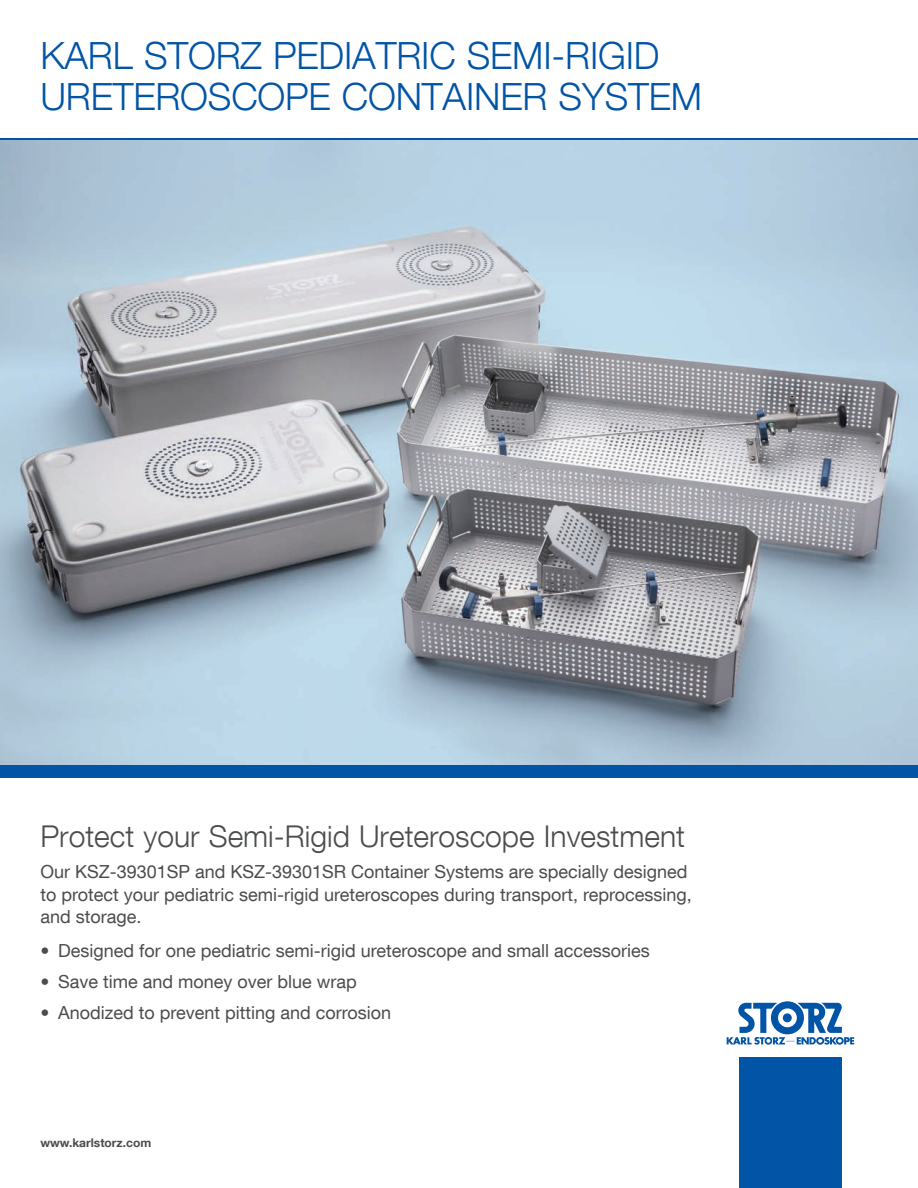
<style>
.page{position:relative;width:918px;height:1188px;background:#fff}
.page>*{position:absolute;margin:0;border:0;box-sizing:border-box;transform-origin:0 0}
.t1{font:300 37.5px/40.5px "KS Helvetica Neue";letter-spacing:-.005em;color:#0154a6}
.t2{font:300 30px "KS Helvetica Neue";color:#4b4c4d}
.t3{font:18px/22.5px "KS Helvetica Neue";color:#4b4c4d}
.t4{font:700 12px "KS Helvetica Neue";color:#4b4c4d}
</style>
<div class="page">
<img style="left:0;top:140px;width:918px;height:625px">
<div style="left:0;top:765px;width:918px;height:13px;background:#0154a6"></div>
<hr style="left:0;top:138px;width:918px;height:2px;background:#0154a6">
<div style="left:739px;top:1057px;width:102px;height:131px;background:#0154a6"></div>
<svg style="left:727px;top:1001px;width:127px;height:44px"></svg>
<h1 class="t1" style="left:40px;top:35px;width:663px">KARL STORZ PEDIATRIC SEMI-RIGID<br>URETEROSCOPE CONTAINER SYSTEM</h1>
<h2 class="t2" style="left:40px;top:818px;width:646px">Protect your Semi-Rigid Ureteroscope Investment</h2>
<p class="t3" style="left:40px;top:860px;width:653px">Our KSZ-39301SP and KSZ-39301SR Container Systems are specially designed to protect your pediatric semi-rigid ureteroscopes during transport, reprocessing, and storage.</p>
<p class="t3" style="left:40px;top:939px;width:611px">• Designed for one pediatric semi-rigid ureteroscope and small accessories</p>
<p class="t3" style="left:40px;top:970px;width:318px">• Save time and money over blue wrap</p>
<p class="t3" style="left:40px;top:1001px;width:352px">• Anodized to prevent pitting and corrosion</p>
<p class="t4" style="left:40px;top:1135px;width:112px">www.karlstorz.com</p>
</div>
